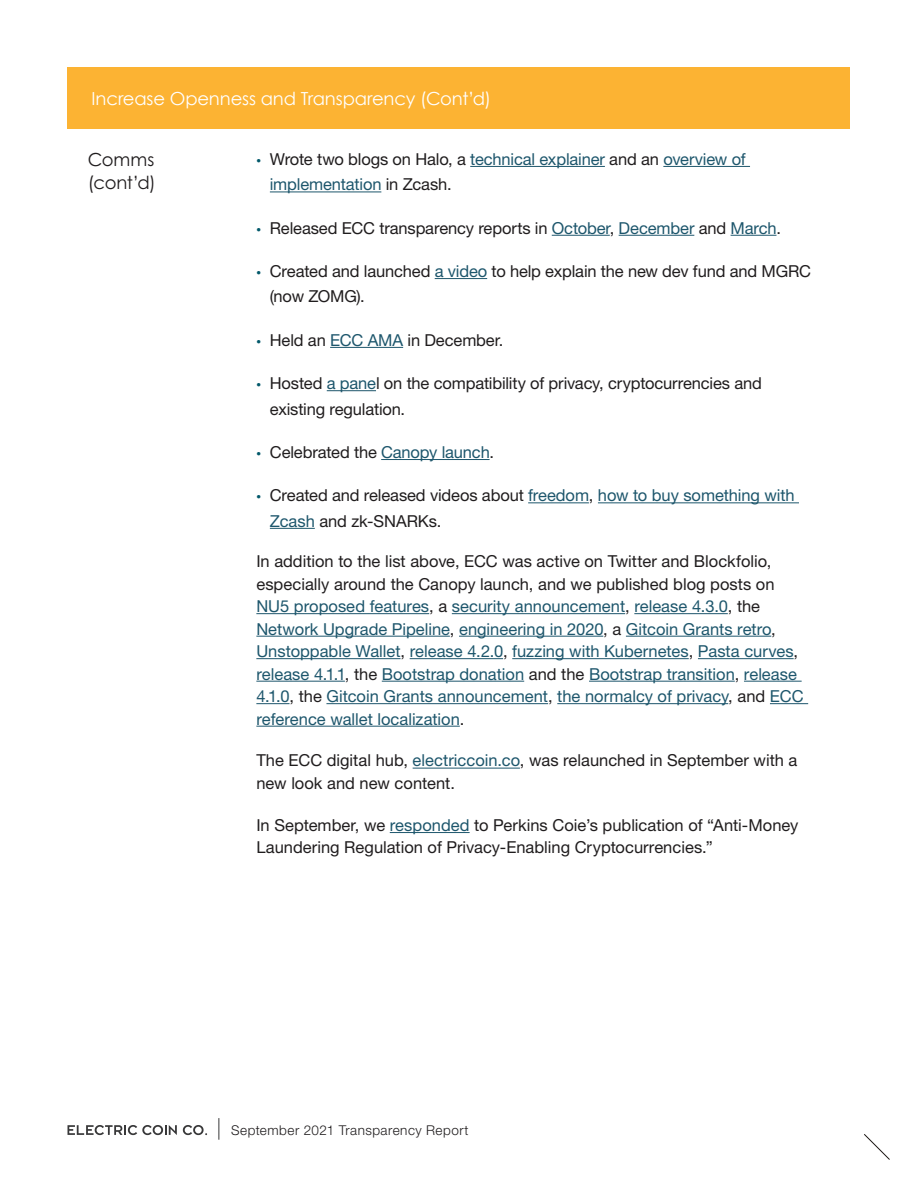
<style>
.page{position:relative;width:918px;height:1188px;background:#fff}
.page>*{position:absolute;margin:0;border:0;box-sizing:border-box;transform-origin:0 0}
.t1{font:18px "Century Gothic";letter-spacing:-.01em;color:#fff}
.t2{font:18px/22.5px "Century Gothic Pro";letter-spacing:-.005em;color:#201d1e}
.t3{font:16.5px/22.5px "Helvetica Neue LT Pro";color:#1d566c}
.t4{font:16.5px/25.5px "Helvetica Neue LT Pro";letter-spacing:-.005em;color:#201d1e}
.t5{font:300 13.5px "Helvetica Neue LT Pro";letter-spacing:.035em;color:#201d1e}
.s1{font-family:"Myriad Pro";color:#03596b}
.s2{color:#201d1e}
.s3{color:#1d566c}
</style>
<div class="page">
<svg style="left:68px;top:1125px;width:109px;height:10px"></svg>
<svg style="left:183px;top:1125px;width:24px;height:10px"></svg>
<svg style="left:219px;top:1118px;width:1px;height:22px"></svg>
<svg style="left:864px;top:1134px;width:26px;height:26px"></svg>
<div style="left:68px;top:68px;width:782px;height:61px;background:#fcb333"></div>
<hr style="left:470px;top:166px;width:135px;height:1px;background:#1d566c">
<hr style="left:663px;top:166px;width:87px;height:1px;background:#1d566c">
<hr style="left:270px;top:192px;width:111px;height:1px;background:#1d566c">
<hr style="left:552px;top:235px;width:58px;height:1px;background:#1d566c">
<hr style="left:619px;top:235px;width:75px;height:1px;background:#1d566c">
<hr style="left:731px;top:235px;width:46px;height:1px;background:#1d566c">
<hr style="left:435px;top:278px;width:52px;height:1px;background:#1d566c">
<hr style="left:330px;top:347px;width:73px;height:1px;background:#1d566c">
<hr style="left:327px;top:390px;width:49px;height:1px;background:#1d566c">
<hr style="left:381px;top:459px;width:109px;height:1px;background:#1d566c">
<hr style="left:528px;top:502px;width:61px;height:1px;background:#1d566c">
<hr style="left:598px;top:502px;width:201px;height:1px;background:#1d566c">
<hr style="left:270px;top:528px;width:45px;height:1px;background:#1d566c">
<hr style="left:256px;top:613px;width:173px;height:1px;background:#1d566c">
<hr style="left:452px;top:613px;width:173px;height:1px;background:#1d566c">
<hr style="left:634px;top:613px;width:94px;height:1px;background:#1d566c">
<hr style="left:256px;top:636px;width:194px;height:1px;background:#1d566c">
<hr style="left:459px;top:636px;width:144px;height:1px;background:#1d566c">
<hr style="left:626px;top:636px;width:145px;height:1px;background:#1d566c">
<hr style="left:256px;top:658px;width:145px;height:1px;background:#1d566c">
<hr style="left:410px;top:658px;width:93px;height:1px;background:#1d566c">
<hr style="left:512px;top:658px;width:177px;height:1px;background:#1d566c">
<hr style="left:698px;top:658px;width:96px;height:1px;background:#1d566c">
<hr style="left:256px;top:681px;width:89px;height:1px;background:#1d566c">
<hr style="left:382px;top:681px;width:142px;height:1px;background:#1d566c">
<hr style="left:589px;top:681px;width:146px;height:1px;background:#1d566c">
<hr style="left:744px;top:681px;width:58px;height:1px;background:#1d566c">
<hr style="left:256px;top:703px;width:34px;height:1px;background:#1d566c">
<hr style="left:326px;top:703px;width:222px;height:1px;background:#1d566c">
<hr style="left:557px;top:703px;width:171px;height:1px;background:#1d566c">
<hr style="left:770px;top:703px;width:38px;height:1px;background:#1d566c">
<hr style="left:256px;top:726px;width:204px;height:1px;background:#1d566c">
<hr style="left:413px;top:768px;width:107px;height:1px;background:#1d566c">
<hr style="left:390px;top:832px;width:80px;height:1px;background:#1d566c">
<p class="t1" style="left:92px;top:88px;width:401px">Increase Openness and Transparency (Cont’d)</p>
<p class="t2" style="left:88px;top:148px;width:70px">Comms (cont’d)</p>
<p class="t3" style="left:270px;top:146px;width:477px;line-height:25.5px;text-indent:-14px"><span class="s1">•</span> <span class="s2">Wrote two blogs on Halo, a</span> technical explainer <span class="s2">and an</span> overview of implementation <span class="s2">in Zcash.</span></p>
<p class="t4" style="left:256px;top:215px;width:526px"><span class="s1">•</span> Released ECC transparency reports in <span class="s3">October</span>, <span class="s3">December</span> and <span class="s3">March</span>.</p>
<p class="t4" style="left:270px;top:258px;width:543px;text-indent:-14px"><span class="s1">•</span> Created and launched <span class="s3">a video</span> to help explain the new dev fund and MGRC (now ZOMG).</p>
<p class="t4" style="left:256px;top:327px;width:249px"><span class="s1">•</span> Held an <span class="s3">ECC AMA</span> in December.</p>
<p class="t4" style="left:270px;top:370px;width:494px;text-indent:-14px"><span class="s1">•</span> Hosted <span class="s3">a pane</span>l on the compatibility of privacy, cryptocurrencies and existing regulation.</p>
<p class="t4" style="left:256px;top:439px;width:239px"><span class="s1">•</span> Celebrated the <span class="s3">Canopy launch</span>.</p>
<p class="t4" style="left:270px;top:482px;width:526px;text-indent:-13px"><span class="s1">•</span> Created and released videos about <span class="s3">freedom</span>, <span class="s3">how to buy something with<br>Zcash</span> and zk-SNARKs.</p>
<p class="t3" style="left:256px;top:550px;width:549px"><span class="s2">In addition to the list above, ECC was active on Twitter and Blockfolio, especially around the Canopy launch, and we published blog posts on </span>NU5 proposed features<span class="s2">, a</span> security announcement<span class="s2">,</span> release 4.3.0<span class="s2">, the </span>Network Upgrade Pipeline<span class="s2">,</span> engineering in 2020<span class="s2">, a</span> Gitcoin Grants retro<span class="s2">, </span>Unstoppable Wallet<span class="s2">,</span> release 4.2.0<span class="s2">,</span> fuzzing with Kubernetes<span class="s2">,</span> Pasta curves<span class="s2">, </span>release 4.1.1<span class="s2">, the</span> Bootstrap donation <span class="s2">and the</span> Bootstrap transition<span class="s2">,</span> release 4.1.0<span class="s2">, the</span> Gitcoin Grants announcement<span class="s2">,</span> the normalcy of privacy<span class="s2">, and</span> ECC reference wallet localization<span class="s2">.</span></p>
<p class="t4" style="left:256px;top:749px;width:543px;line-height:22.5px">The ECC digital hub, <span class="s3">electriccoin.co</span>, was relaunched in September with a new look and new content.</p>
<p class="t4" style="left:256px;top:814px;width:544px;line-height:22.5px">In September, we <span class="s3">responded</span> to Perkins Coie’s publication of “Anti-Money<br>Laundering Regulation of Privacy-Enabling Cryptocurrencies.”</p>
<p class="t5" style="left:231px;top:1122px;width:239px">September 2021 Transparency Report</p>
</div>
